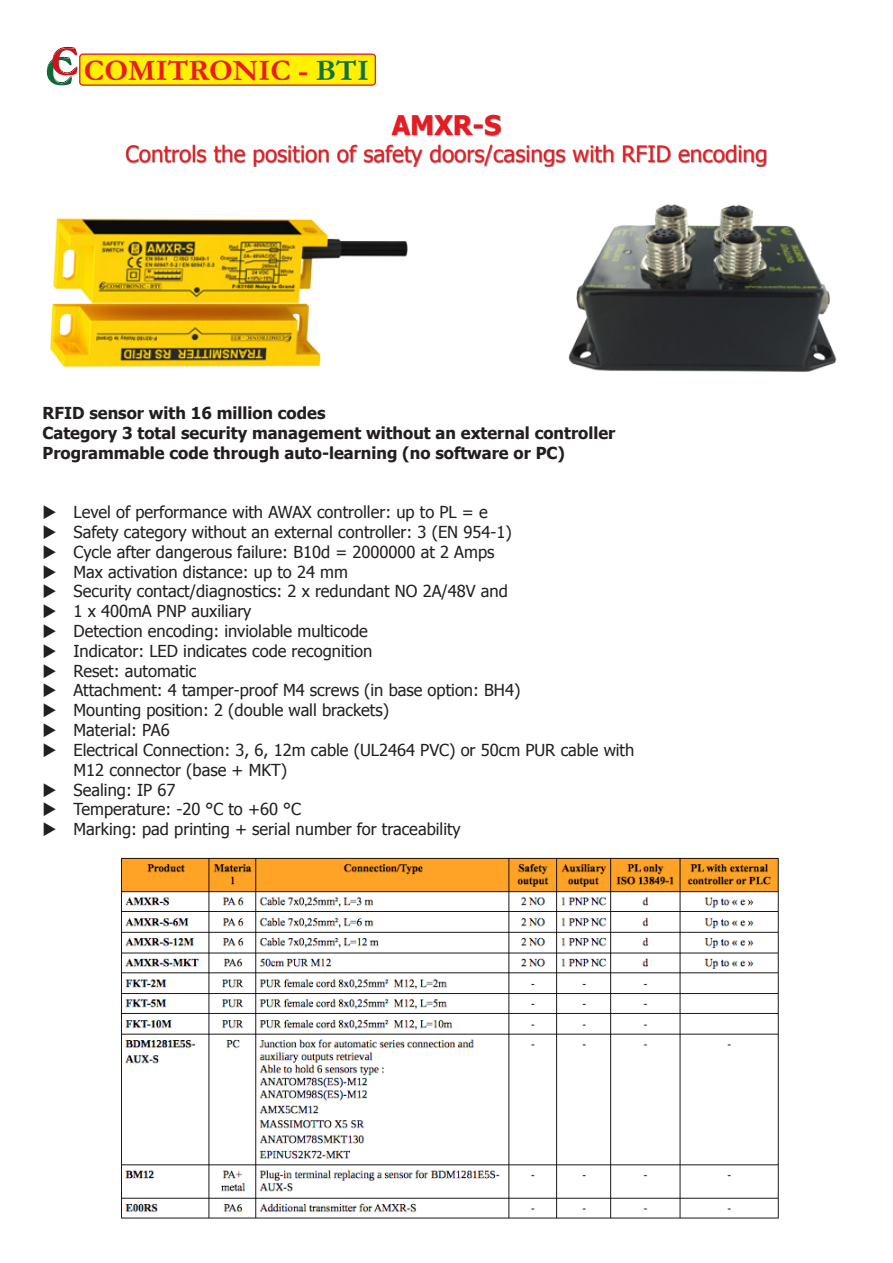
<style>
.page{position:relative;width:893px;height:1263px;background:#fff}
.page>*{position:absolute;margin:0;border:0;box-sizing:border-box;transform-origin:0 0}
.t1{font:700 30.15px "Garamond";color:#e91c22}
.t2{font:700 27px "Tahoma";color:#e71b22}
.t3{font:22.5px "Tahoma";color:#e71b22}
.t4{font:16.5px/19.8px "Tahoma";color:#231f20}
.t5{font:700 16.5px/19.8px "Tahoma";color:#231f20}
.s1{color:#157039}
</style>
<div class="page">
<div style="left:80px;top:54px;width:295px;height:31px;background:#fff101;border-radius:3px"></div>
<div style="left:79px;top:53px;width:297px;height:33px;border:1px solid #e91c22;border-radius:3px"></div>
<svg style="left:47px;top:47px;width:31px;height:38px"></svg>
<div style="left:126px;top:115px;width:640px;height:52px;background:#231f20;opacity:.5"></div>
<img style="left:50px;top:218px;width:358px;height:149px">
<img style="left:568px;top:204px;width:269px;height:168px">
<img style="left:121px;top:857px;width:658px;height:362px">
<h1 class="t1" style="left:84px;top:52px;width:287px">COMITRONIC - <span class="s1">BTI</span></h1>
<h2 class="t2" style="left:392px;top:107px;width:111px">AMXR-S</h2>
<h3 class="t3" style="left:125px;top:139px;width:644px">Controls the position of safety doors/casings with RFID encoding</h3>
<p class="t5" style="left:43px;top:402px;width:574px">RFID sensor with 16 million codes<br>Category 3 total security management without an external controller<br>Programmable code through auto-learning (no software or PC)</p>
<p class="t4" style="left:43px;top:502px;width:447px">◆ Level of performance with AWAX controller: up to PL = e</p>
<p class="t4" style="left:43px;top:521px;width:471px">◆ Safety category without an external controller: 3 (EN 954-1)</p>
<p class="t4" style="left:43px;top:541px;width:453px">◆ Cycle after dangerous failure: B10d = 2000000 at 2 Amps</p>
<p class="t4" style="left:43px;top:561px;width:307px">◆ Max activation distance: up to 24 mm</p>
<p class="t4" style="left:43px;top:581px;width:467px">◆ Security contact/diagnostics: 2 x redundant NO 2A/48V and</p>
<p class="t4" style="left:43px;top:601px;width:210px">◆ 1 x 400mA PNP auxiliary</p>
<p class="t4" style="left:43px;top:620px;width:327px">◆ Detection encoding: inviolable multicode</p>
<p class="t4" style="left:43px;top:640px;width:331px">◆ Indicator: LED indicates code recognition</p>
<p class="t4" style="left:43px;top:660px;width:155px">◆ Reset: automatic</p>
<p class="t4" style="left:43px;top:680px;width:479px">◆ Attachment: 4 tamper-proof M4 screws (in base option: BH4)</p>
<p class="t4" style="left:43px;top:700px;width:348px">◆ Mounting position: 2 (double wall brackets)</p>
<p class="t4" style="left:43px;top:719px;width:129px">◆ Material: PA6</p>
<p class="t4" style="left:74px;top:739px;width:562px;text-indent:-31px">◆ Electrical Connection: 3, 6, 12m cable (UL2464 PVC) or 50cm PUR cable with<br>M12 connector (base + MKT)</p>
<p class="t4" style="left:43px;top:779px;width:134px">◆ Sealing: IP 67</p>
<p class="t4" style="left:43px;top:799px;width:260px">◆ Temperature: -20 °C to +60 °C</p>
<p class="t4" style="left:43px;top:818px;width:420px">◆ Marking: pad printing + serial number for traceability</p>
</div>
